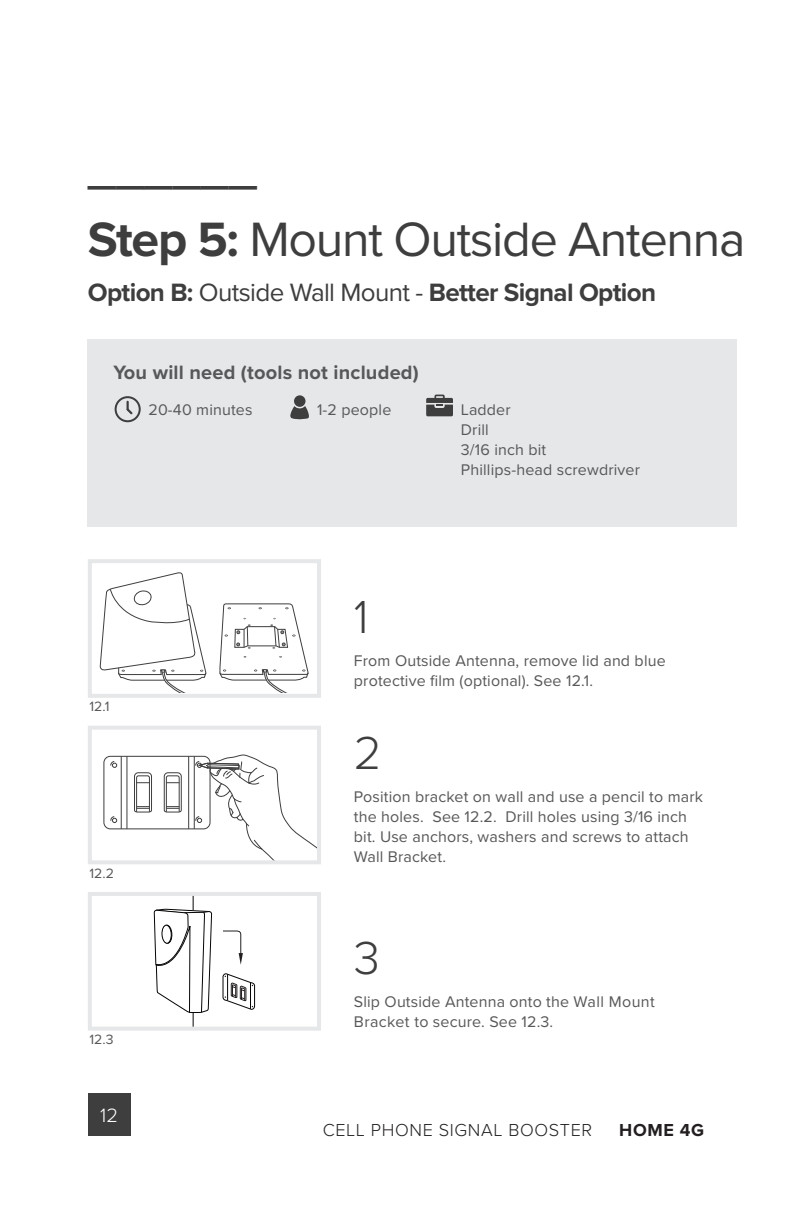
<style>
.page{position:relative;width:792px;height:1224px;background:#fff}
.page>*{position:absolute;margin:0;border:0;box-sizing:border-box;transform-origin:0 0}
.t1{font:50px/72px "Proxima Nova";letter-spacing:-.025em;color:#3e3e3f}
.t2{font:300 48px "Proxima Nova";color:#3e3e3f}
.t3{font:700 26px "Proxima Nova";letter-spacing:-.025em;color:#3e3e3f}
.t4{font:700 20px "Proxima Nova";letter-spacing:.01em;color:#57585a}
.t5{font:300 20px "Proxima Nova";color:#fff}
.t6{font:300 18px "Proxima Nova";letter-spacing:.035em;color:#231f20}
.t7{font:700 18px "Proxima Nova";letter-spacing:.035em;color:#231f20}
.t8{font:16px/20px "Proxima Nova";letter-spacing:.01em;color:#57585a}
.t9{font:14px "Proxima Nova";color:#57585a}
.s1{font-weight:600}
.s2{font-weight:700}
.s3{font-weight:400}
</style>
<div class="page">
<div style="left:88px;top:1094px;width:42px;height:42px;background:#3e3e3f"></div>
<div style="left:88px;top:340px;width:649px;height:187px;background:#e6e7e9"></div>
<svg style="left:99px;top:572px;width:108px;height:120px"></svg>
<svg style="left:219px;top:603px;width:90px;height:89px"></svg>
<div style="left:88px;top:559px;width:233px;height:139px;border:4px solid #e6e7e9"></div>
<hr style="left:121px;top:756px;width:1px;height:73px;background:#3e3e3f">
<hr style="left:126px;top:756px;width:1px;height:73px;background:#3e3e3f">
<hr style="left:188px;top:756px;width:1px;height:73px;background:#3e3e3f">
<hr style="left:194px;top:756px;width:1px;height:73px;background:#3e3e3f">
<svg style="left:134px;top:772px;width:18px;height:41px"></svg>
<svg style="left:163px;top:772px;width:19px;height:41px"></svg>
<svg style="left:110px;top:761px;width:7px;height:7px"></svg>
<svg style="left:110px;top:816px;width:7px;height:7px"></svg>
<svg style="left:195px;top:754px;width:121px;height:105px"></svg>
<div style="left:103px;top:756px;width:108px;height:73px;border:1px solid #3e3e3f;border-radius:6px"></div>
<div style="left:88px;top:726px;width:233px;height:138px;border:4px solid #e6e7e9"></div>
<svg style="left:154px;top:897px;width:58px;height:129px"></svg>
<svg style="left:222px;top:973px;width:33px;height:37px"></svg>
<svg style="left:223px;top:930px;width:20px;height:35px"></svg>
<div style="left:88px;top:892px;width:233px;height:139px;border:4px solid #e6e7e9"></div>
<div style="left:115px;top:396px;width:26px;height:26px;border:2px solid #3e3e3f;border-radius:50%"></div>
<svg style="left:127px;top:401px;width:6px;height:13px"></svg>
<div style="left:294px;top:395px;width:12px;height:12px;background:#3e3e3f;border-radius:50%"></div>
<svg style="left:290px;top:406px;width:19px;height:14px"></svg>
<svg style="left:426px;top:395px;width:27px;height:21px"></svg>
<h1 class="t1" style="left:88px;top:135px;width:659px"><span class="s1">______<br></span><span class="s2">Step 5:</span> Mount Outside Antenna</h1>
<h3 class="t3" style="left:88px;top:282px;width:570px">Option B: <span class="s3">Outside Wall Mount -</span> Better Signal Option</h3>
<p class="t4" style="left:113px;top:364px;width:307px">You will need (tools not included)</p>
<p class="t8" style="left:148px;top:401px;width:106px">20-40 minutes</p>
<p class="t8" style="left:317px;top:401px;width:76px">1-2 people</p>
<p class="t8" style="left:461px;top:401px;width:181px">Ladder<br>Drill<br>3/16 inch bit<br>Phillips-head screwdriver</p>
<h2 class="t2" style="left:354px;top:597px;width:16px">1</h2>
<p class="t9" style="left:89px;top:701px;width:22px">12.1</p>
<p class="t9" style="left:89px;top:867px;width:26px">12.2</p>
<p class="t9" style="left:89px;top:1033px;width:26px">12.3</p>
<p class="t5" style="left:100px;top:1107px;width:19px">12</p>
<p class="t8" style="left:354px;top:651px;width:313px">From Outside Antenna, remove lid and blue protective ilm (optional). See 12.1.</p>
<h2 class="t2" style="left:354px;top:733px;width:29px">2</h2>
<p class="t8" style="left:354px;top:787px;width:351px">Position bracket on wall and use a pencil to mark the holes. See 12.2. Drill holes using 3/16 inch bit. Use anchors, washers and screws to attach Wall Bracket.</p>
<h2 class="t2" style="left:354px;top:938px;width:28px">3</h2>
<p class="t8" style="left:354px;top:992px;width:302px">Slip Outside Antenna onto the Wall Mount<br>Bracket to secure. See 12.3.</p>
<p class="t6" style="left:323px;top:1122px;width:271px">CELL PHONE SIGNAL BOOSTER</p>
<p class="t7" style="left:619px;top:1122px;width:86px">HOME 4G</p>
</div>
